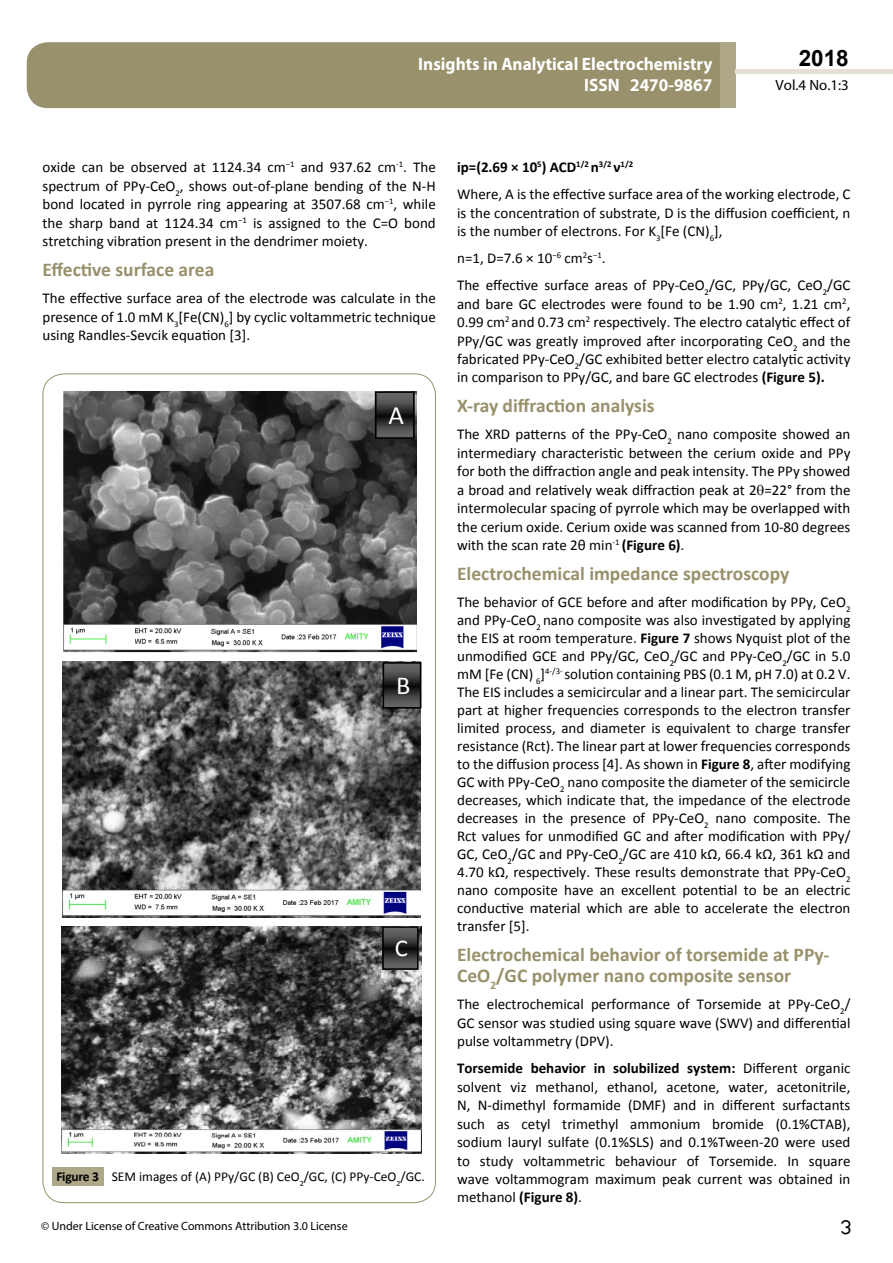
<style>
.page{position:relative;width:893px;height:1263px;background:#fff}
.page>*{position:absolute;margin:0;border:0;box-sizing:border-box;transform-origin:0 0}
.t1{font:26.4px "Calibri";color:#fff}
.t2{font:25.8px "Calibri";color:#fff}
.t3{font:25.5px "Tunga";color:#000}
.t4{font:24.15px "Calibri";color:#fff}
.t5{font:700 22.5px "Arial";color:#000}
.t6{font:700 19.5px/21.5px "Calibri";color:#98916c}
.t7{font:700 18px/21.6px "Myriad Pro";color:#fff;text-align:right;scale:.96 1}
.t8{font:15px/18.5px "Calibri";color:#000;text-align:justify}
.t9{font:14.85px "Myriad Pro";color:#000}
.t10{font:13.5px "Calibri";color:#000}
.t11{font:12px "Myriad Pro";color:#000}
.s1{font-weight:700}
</style>
<div class="page">
<div style="left:27px;top:42px;width:693px;height:66px;background:#98916c"></div>
<div style="left:720px;top:42px;width:16px;height:66px;background:#aea788"></div>
<div style="left:736px;top:69px;width:157px;height:5px;background:#e4e0d6"></div>
<img style="left:63px;top:391px;width:354px;height:261px">
<img style="left:63px;top:662px;width:357px;height:255px">
<svg style="left:376px;top:392px;width:38px;height:46px"></svg>
<div style="left:375px;top:391px;width:40px;height:48px;border:2px solid #000"></div>
<svg style="left:383px;top:663px;width:38px;height:45px"></svg>
<div style="left:382px;top:662px;width:39px;height:47px;border:2px solid #000"></div>
<img style="left:62px;top:927px;width:360px;height:227px">
<svg style="left:383px;top:927px;width:35px;height:42px"></svg>
<div style="left:382px;top:926px;width:37px;height:44px;border:2px solid #000"></div>
<div style="left:52px;top:1167px;width:51px;height:18px;background:#aea788"></div>
<p class="t7" style="left:418px;top:52px;width:308px">Insights in Analytical Electrochemistry<br>ISSN 2470-9867</p>
<h3 class="t5" style="left:799px;top:43px;width:52px">2018</h3>
<p class="t9" style="left:776px;top:76px;width:75px">Vol.4 No.1:3</p>
<p class="t8" style="left:43px;top:158px;width:395px">oxide can be observed at 1124.34 cm<sup>−1</sup> and 937.62 cm<sup>-1</sup>. The spectrum of PPy-CeO<sub>2</sub>, shows out-of-plane bending of the N-H bond located in pyrrole ring appearing at 3507.68 cm<sup>−1</sup>, while the sharp band at 1124.34 cm<sup>−1</sup> is assigned to the C=O bond stretching vibration present in the dendrimer moiety.</p>
<h3 class="t6" style="left:43px;top:259px;width:173px">Effective surface area</h3>
<p class="t8" style="left:43px;top:289px;width:395px">The effective surface area of the electrode was calculate in the presence of 1.0 mM K<sub>3</sub>[Fe(CN)<sub>6</sub>] by cyclic voltammetric technique using Randles-Sevcik equation [3].</p>
<h1 class="t1" style="left:389px;top:398px;width:17px">A</h1>
<h2 class="t2" style="left:396px;top:669px;width:16px">B</h2>
<h3 class="t4" style="left:395px;top:933px;width:15px">C</h3>
<p class="t10" style="left:56px;top:1168px;width:370px"><span class="s1">Figure 3</span> SEM images of (A) PPy/GC (B) CeO<sub>2</sub>/GC, (C) PPy-CeO<sub>2</sub>/GC.</p>
<p class="t11" style="left:41px;top:1218px;width:308px">© Under License of Creative Commons Attribution 3.0 License</p>
<p class="t8" style="left:457px;top:154px;width:395px;line-height:27px"><span class="s1">ip=(2.69 × 10</span><sup>5</sup><span class="s1">) ACD</span><sup>1/2</sup> <span class="s1">n</span><sup>3/2</sup> <span class="s1">ν</span><sup>1/2<br></sup>Where, A is the effective surface area of the working electrode, C</p>
<p class="t8" style="left:457px;top:204px;width:395px">is the concentration of substrate, D is the diffusion coefficient, n is the number of electrons. For K<sub>3</sub>[Fe (CN)<sub>6</sub>],</p>
<p class="t8" style="left:457px;top:245px;width:395px;line-height:27px">n=1, D=7.6 × 10<sup>−6</sup> cm<sup>2</sup>s<sup>−1</sup>.<br>The effective surface areas of PPy-CeO<sub>2</sub>/GC, PPy/GC, CeO<sub>2</sub>/GC</p>
<p class="t8" style="left:457px;top:294px;width:395px">and bare GC electrodes were found to be 1.90 cm<sup>2</sup>, 1.21 cm<sup>2</sup>, 0.99 cm<sup>2</sup> and 0.73 cm<sup>2</sup> respectively. The electro catalytic effect of PPy/GC was greatly improved after incorporating CeO<sub>2</sub> and the fabricated PPy-CeO<sub>2</sub>/GC exhibited better electro catalytic activity in comparison to PPy/GC, and bare GC electrodes <span class="s1">(Figure 5).</span></p>
<h3 class="t6" style="left:457px;top:395px;width:199px">X-ray diffraction analysis</h3>
<p class="t8" style="left:457px;top:425px;width:395px">The XRD patterns of the PPy-CeO<sub>2</sub> nano composite showed an intermediary characteristic between the cerium oxide and PPy for both the diffraction angle and peak intensity. The PPy showed a broad and relatively weak diffraction peak at 2 =22° from the intermolecular spacing of pyrrole which may be overlapped with the cerium oxide. Cerium oxide was scanned from 10-80 degrees with the scan rate 2θ min<sup>-1</sup> <span class="s1">(Figure 6)</span>.</p>
<h3 class="t6" style="left:457px;top:563px;width:334px">Electrochemical impedance spectroscopy</h3>
<p class="t8" style="left:457px;top:593px;width:395px;line-height:18px">The behavior of GCE before and after modification by PPy, CeO<sub>2 </sub>and PPy-CeO<sub>2</sub> nano composite was also investigated by applying the EIS at room temperature. <span class="s1">Figure 7</span> shows Nyquist plot of the unmodified GCE and PPy/GC, CeO<sub>2</sub>/GC and PPy-CeO<sub>2</sub>/GC in 5.0 mM [Fe (CN) <sub>6</sub>]<sup>4-/3-</sup> solution containing PBS (0.1 M, pH 7.0) at 0.2 V.<br>The EIS includes a semicircular and a linear part. The semicircular part at higher frequencies corresponds to the electron transfer limited process, and diameter is equivalent to charge transfer resistance (Rct). The linear part at lower frequencies corresponds to the diffusion process [4]. As shown in <span class="s1">Figure 8</span>, after modifying GC with PPy-CeO<sub>2</sub> nano composite the diameter of the semicircle decreases, which indicate that, the impedance of the electrode decreases in the presence of PPy-CeO<sub>2</sub> nano composite. The Rct values for unmodified GC and after modification with PPy/ GC, CeO<sub>2</sub>/GC and PPy-CeO<sub>2</sub>/GC are 410 kΩ, 66.4 kΩ, 361 kΩ and 4.70 kΩ, respectively. These results demonstrate that PPy-CeO<sub>2 </sub>nano composite have an excellent potential to be an electric conductive material which are able to accelerate the electron transfer [5].</p>
<h3 class="t6" style="left:457px;top:944px;width:374px">Electrochemical behavior of torsemide at PPy-<br>CeO<sub>2</sub>/GC polymer nano composite sensor</h3>
<p class="t8" style="left:457px;top:995px;width:395px">The electrochemical performance of Torsemide at PPy-CeO<sub>2</sub>/ GC sensor was studied using square wave (SWV) and differential pulse voltammetry (DPV).</p>
<p class="t8" style="left:457px;top:1059px;width:395px"><span class="s1">Torsemide behavior in solubilized system:</span> Different organic solvent viz methanol, ethanol, acetone, water, acetonitrile, N, N-dimethyl formamide (DMF) and in different surfactants such as cetyl trimethyl ammonium bromide (0.1%CTAB), sodium lauryl sulfate (0.1%SLS) and 0.1%Tween-20 were used to study voltammetric behaviour of Torsemide. In square wave voltammogram maximum peak current was obtained in methanol <span class="s1">(Figure 8)</span>.</p>
<h3 class="t3" style="left:840px;top:1210px;width:13px">3</h3>
</div>
